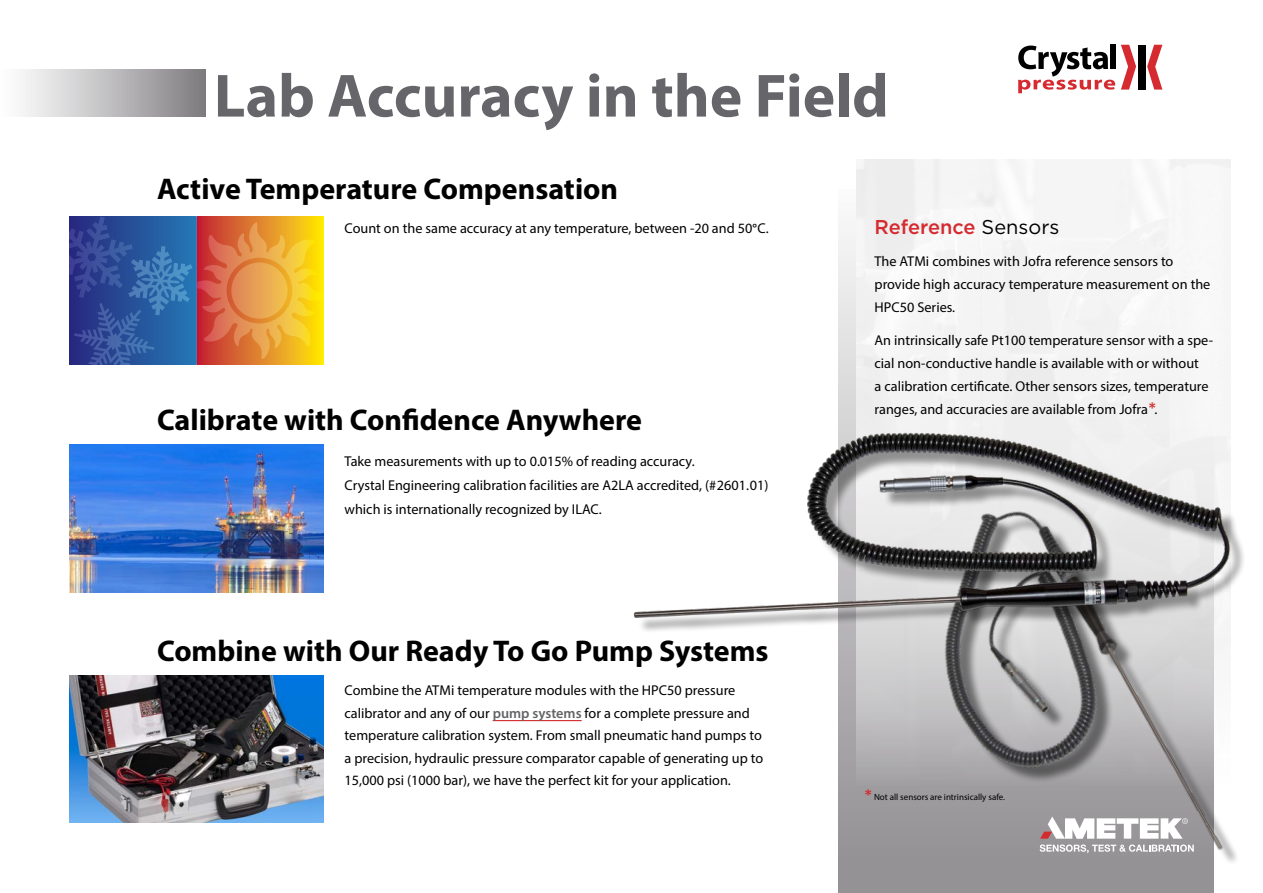
<style>
.page{position:relative;width:1263px;height:893px;background:#fff}
.page>*{position:absolute;margin:0;border:0;box-sizing:border-box;transform-origin:0 0}
.t1{font:700 61.5px "Myriad Pro";color:#65656a}
.t2{font:700 30px "Myriad Pro";color:#000}
.t3{font:500 19.95px "Gotham";letter-spacing:-.005em;color:#d52a2f}
.t4{font:14.25px/23.2px "Myriad Pro";color:#000}
.t5{font:9px "Myriad Pro";color:#000}
.s1{font-weight:600;font-size:13.5px}
.s2{font-weight:600;color:#636466}
.s3{font-weight:400;color:#000}
.s4{font-family:"Gotham";font-weight:500;font-size:19.5px;color:#d52a2f}
</style>
<div class="page">
<svg style="left:838px;top:231px;width:30px;height:662px"></svg>
<img style="left:70px;top:444px;width:253px;height:148px">
<img style="left:70px;top:675px;width:253px;height:148px">
<svg style="left:70px;top:217px;width:253px;height:147px"></svg>
<hr style="left:196px;top:217px;width:1px;height:147px;background:#4c75b1">
<img style="left:868px;top:634px;width:369px;height:259px">
<div style="left:638px;top:436px;width:608px;height:198px;background:#000;opacity:.4"></div>
<img style="left:633px;top:426px;width:605px;height:202px">
<hr style="left:493px;top:720px;width:89px;height:1px;background:#d52a2f">
<div style="left:0;top:69px;width:206px;height:48px;background:linear-gradient(to right,#fff,#817e82)"></div>
<div style="left:1138px;top:45px;width:8px;height:45px;background:#000"></div>
<svg style="left:1121px;top:45px;width:15px;height:45px"></svg>
<svg style="left:1147px;top:45px;width:15px;height:45px"></svg>
<div style="left:1110px;top:45px;width:6px;height:24px;background:#000"></div>
<svg style="left:1018px;top:46px;width:97px;height:47px"></svg>
<svg style="left:1040px;top:816px;width:154px;height:37px"></svg>
<h1 class="t1" style="left:214px;top:56px;width:676px">Lab Accuracy in the Field</h1>
<h2 class="t2" style="left:157px;top:169px;width:463px">Active Temperature Compensation</h2>
<p class="t4" style="left:345px;top:216px;width:426px">Count on the same accuracy at any temperature, between -20 and 50<span class="s1">°</span>C.</p>
<h2 class="t2" style="left:157px;top:401px;width:487px">Calibrate with Confidence Anywhere</h2>
<p class="t4" style="left:345px;top:449px;width:425px;line-height:24px">Take measurements with up to 0.015% of reading accuracy.<br>Crystal Engineering calibration facilities are A2LA accredited, (#2601.01) which is internationally recognized by ILAC.</p>
<h2 class="t2" style="left:157px;top:631px;width:613px">Combine with Our Ready To Go Pump Systems</h2>
<p class="t4" style="left:345px;top:679px;width:420px;line-height:22.5px">Combine the ATMi temperature modules with the HPC50 pressure calibrator and any of our <span class="s2">pump systems</span> for a complete pressure and temperature calibration system. From small pneumatic hand pumps to a precision, hydraulic pressure comparator capable of generating up to 15,000 psi (1000 bar), we have the perfect kit for your application.</p>
<h3 class="t3" style="left:874px;top:213px;width:186px">Reference <span class="s3">Sensors</span></h3>
<p class="t4" style="left:874px;top:249px;width:337px">The ATMi combines with Jofra reference sensors to provide high accuracy temperature measurement on the<br>HPC50 Series.</p>
<p class="t4" style="left:874px;top:328px;width:340px">An intrinsically safe Pt100 temperature sensor with a spe&shy;cial non-conductive handle is available with or without<br>a calibration certificate. Other sensors sizes, temperature ranges, and accuracies are available from Jofra<span class="s4">*</span>.</p>
<p class="t5" style="left:864px;top:792px;width:143px"><span class="s4">*</span> Not all sensors are intrinsically safe.</p>
</div>
